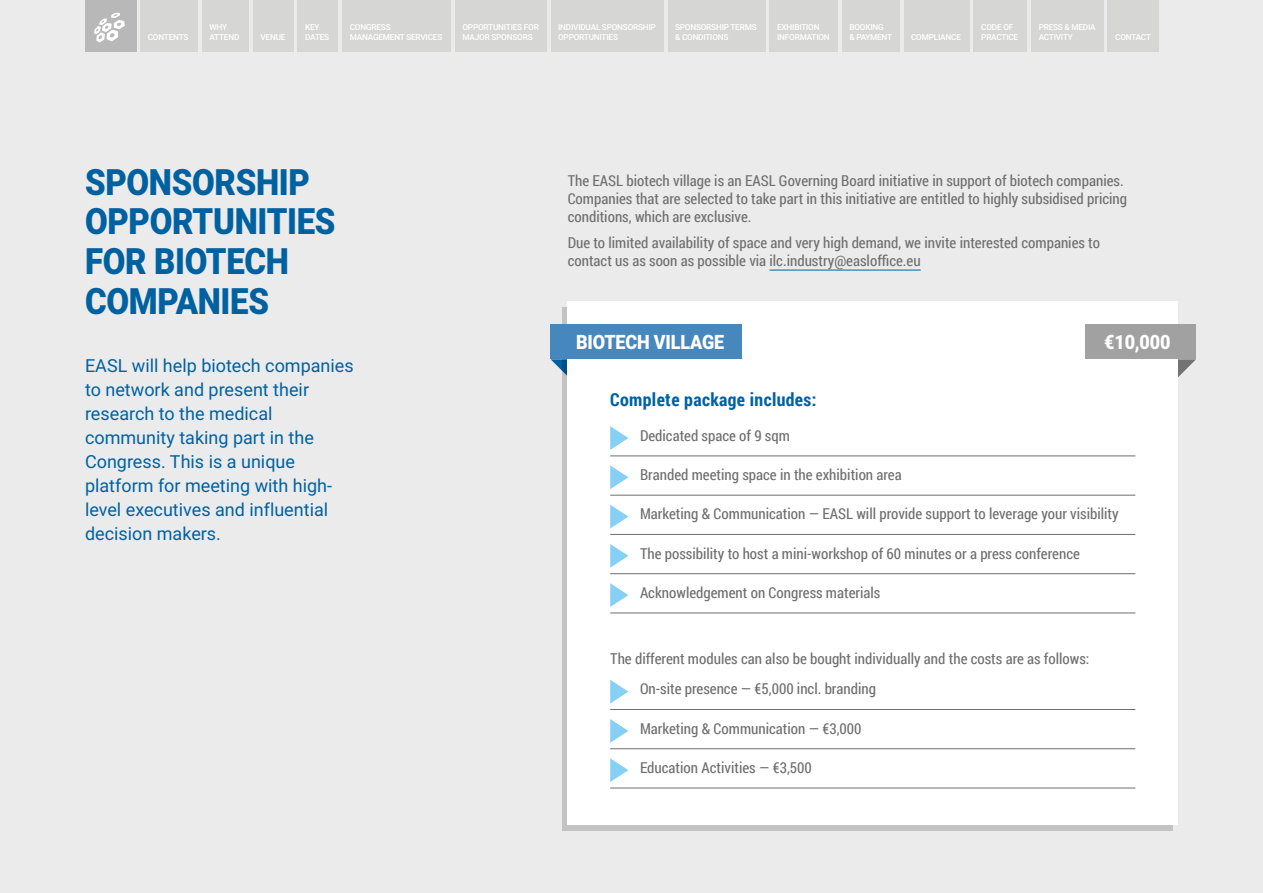
<style>
.page{position:relative;width:1263px;height:893px;background:#ebebeb}
.page>*{position:absolute;margin:0;border:0;box-sizing:border-box;transform-origin:0 0}
.t1{font:900 36.3px/39.6px "Roboto";letter-spacing:-.01em;color:#0061a1;scale:.91 1}
.t2{font:900 19.8px "Roboto";letter-spacing:-.01em;color:#fff;scale:.91 1}
.t3{font:18px/24px "Roboto";color:#0061a1}
.t4{font:700 18px "Roboto Condensed";letter-spacing:.02em;color:#0061a1}
.t5{font:15px/18px "Roboto Condensed";color:#706f6f}
.t6{font:500 8.25px/9.9px "Roboto";letter-spacing:-.025em;color:#fff}
</style>
<div class="page">
<div style="left:551px;top:0;width:112px;height:51px;background:#d6d6d5"></div>
<div style="left:668px;top:0;width:97px;height:51px;background:#d6d6d5"></div>
<div style="left:842px;top:0;width:57px;height:51px;background:#d6d6d5"></div>
<div style="left:904px;top:0;width:65px;height:51px;background:#d6d6d5"></div>
<div style="left:974px;top:0;width:53px;height:51px;background:#d6d6d5"></div>
<div style="left:1031px;top:0;width:72px;height:51px;background:#d6d6d5"></div>
<div style="left:1108px;top:0;width:51px;height:51px;background:#d6d6d5"></div>
<div style="left:140px;top:0;width:58px;height:51px;background:#d6d6d5"></div>
<div style="left:202px;top:0;width:47px;height:51px;background:#d6d6d5"></div>
<div style="left:253px;top:0;width:40px;height:51px;background:#d6d6d5"></div>
<div style="left:298px;top:0;width:40px;height:51px;background:#d6d6d5"></div>
<div style="left:342px;top:0;width:109px;height:51px;background:#d6d6d5"></div>
<div style="left:455px;top:0;width:91px;height:51px;background:#d6d6d5"></div>
<div style="left:770px;top:0;width:68px;height:51px;background:#d6d6d5"></div>
<div style="left:85px;top:0;width:51px;height:51px;background:#b9b8b8"></div>
<svg style="left:551px;top:359px;width:11px;height:12px"></svg>
<svg style="left:1178px;top:359px;width:18px;height:18px"></svg>
<div style="left:568px;top:302px;width:610px;height:523px;background:#fff"></div>
<hr style="left:610px;top:456px;width:525px;height:1px;background:#706f6f">
<hr style="left:610px;top:495px;width:525px;height:1px;background:#706f6f">
<hr style="left:610px;top:534px;width:525px;height:1px;background:#706f6f">
<hr style="left:610px;top:573px;width:525px;height:1px;background:#706f6f">
<hr style="left:610px;top:613px;width:525px;height:1px;background:#706f6f">
<hr style="left:610px;top:709px;width:525px;height:1px;background:#706f6f">
<hr style="left:610px;top:748px;width:525px;height:1px;background:#706f6f">
<hr style="left:610px;top:788px;width:525px;height:1px;background:#706f6f">
<svg style="left:610px;top:426px;width:18px;height:24px"></svg>
<svg style="left:610px;top:465px;width:18px;height:24px"></svg>
<svg style="left:610px;top:505px;width:18px;height:23px"></svg>
<svg style="left:610px;top:544px;width:18px;height:24px"></svg>
<svg style="left:610px;top:583px;width:18px;height:24px"></svg>
<svg style="left:610px;top:680px;width:18px;height:23px"></svg>
<svg style="left:610px;top:719px;width:18px;height:24px"></svg>
<svg style="left:610px;top:758px;width:18px;height:24px"></svg>
<hr style="left:769px;top:270px;width:152px;height:1px;background:#0061a1">
<div style="left:551px;top:325px;width:191px;height:34px;background:#4687bd"></div>
<div style="left:1085px;top:325px;width:111px;height:34px;background:#a2a1a1"></div>
<svg style="left:94px;top:13px;width:31px;height:30px"></svg>
<p class="t6" style="left:209px;top:22px;width:31px">WHY<br>ATTEND</p>
<p class="t6" style="left:260px;top:32px;width:27px">VENUE</p>
<p class="t6" style="left:305px;top:22px;width:26px">KEY<br>DATES</p>
<p class="t6" style="left:350px;top:22px;width:94px">CONGRESS<br>MANAGEMENT SERVICES</p>
<p class="t6" style="left:462px;top:22px;width:78px">OPPORTUNITIES FOR<br>MAJOR SPONSORS</p>
<p class="t6" style="left:777px;top:22px;width:54px">EXHIBITION<br>INFORMATION</p>
<p class="t6" style="left:558px;top:22px;width:99px">INDIVIDUAL SPONSORSHIP<br>OPPORTUNITIES</p>
<p class="t6" style="left:675px;top:22px;width:83px">SPONSORSHIP TERMS &amp; CONDITIONS</p>
<p class="t6" style="left:849px;top:22px;width:44px">BOOKING<br>&amp; PAYMENT</p>
<p class="t6" style="left:911px;top:32px;width:51px">COMPLIANCE</p>
<p class="t6" style="left:981px;top:22px;width:39px">CODE OF<br>PRACTICE</p>
<p class="t6" style="left:1039px;top:22px;width:59px">PRESS &amp; MEDIA</p>
<p class="t6" style="left:148px;top:32px;width:42px">CONTENTS</p>
<p class="t6" style="left:1039px;top:32px;width:36px">ACTIVITY</p>
<p class="t6" style="left:1115px;top:32px;width:37px">CONTACT</p>
<h1 class="t1" style="left:85px;top:161px;width:277px">SPONSORSHIP<br>OPPORTUNITIES<br>FOR BIOTECH<br>COMPANIES</h1>
<p class="t3" style="left:85px;top:353px;width:270px">EASL will help biotech companies to network and present their research to the medical community taking part in the<br>Congress. This is a unique platform for meeting with high&shy;level executives and influential decision makers.</p>
<p class="t5" style="left:568px;top:171px;width:561px">The EASL biotech village is an EASL Governing Board initiative in support of biotech companies.<br>Companies that are selected to take part in this initiative are entitled to highly subsidised pricing conditions, which are exclusive.</p>
<p class="t5" style="left:568px;top:233px;width:534px">Due to limited availability of space and very high demand, we invite interested companies to contact us as soon as possible via ilc.industry@easloffice.eu</p>
<h2 class="t2" style="left:576px;top:328px;width:164px">BIOTECH VILLAGE</h2>
<h2 class="t2" style="left:1104px;top:328px;width:74px">€10,000</h2>
<p class="t4" style="left:610px;top:387px;width:208px">Complete package includes:</p>
<p class="t5" style="left:640px;top:426px;width:151px">Dedicated space of 9 sqm</p>
<p class="t5" style="left:640px;top:465px;width:263px">Branded meeting space in the exhibition area</p>
<p class="t5" style="left:640px;top:504px;width:480px">Marketing &amp; Communication — EASL will provide support to leverage your visibility</p>
<p class="t5" style="left:640px;top:544px;width:441px">The possibility to host a mini-workshop of 60 minutes or a press conference</p>
<p class="t5" style="left:640px;top:583px;width:242px">Acknowledgement on Congress materials</p>
<p class="t5" style="left:640px;top:642px;width:451px;line-height:30.8px;text-indent:-30px">The different modules can also be bought individually and the costs are as follows:<br>On-site presence — €5,000 incl. branding</p>
<p class="t5" style="left:640px;top:719px;width:223px">Marketing &amp; Communication — €3,000</p>
<p class="t5" style="left:640px;top:758px;width:173px">Education Activities — €3,500</p>
</div>
